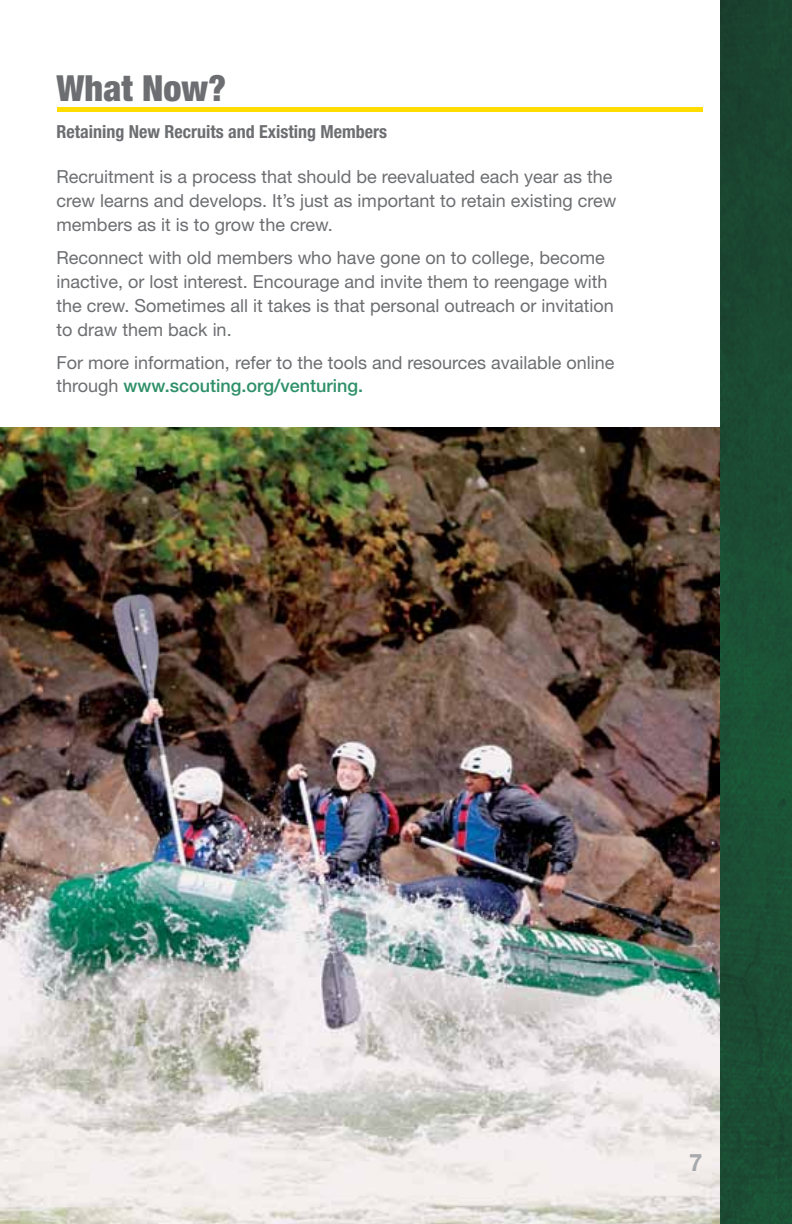
<style>
.page{position:relative;width:792px;height:1224px;background:#fff}
.page>*{position:absolute;margin:0;border:0;box-sizing:border-box;transform-origin:0 0}
.t1{font:900 condensed 36px "Helvetica Neue";color:#6d6e71}
.t2{font:700 24px "Helvetica Neue";color:#a7a9ac}
.t3{font:18px/24px "Helvetica Neue";color:#6d6e71}
.t4{font:700 condensed 18px "Helvetica Neue";color:#6d6e71}
.s1{font-weight:500;color:#2e9069}
</style>
<div class="page">
<img style="left:720px;top:0;width:72px;height:1224px">
<hr style="left:57px;top:107px;width:646px;height:4px;background:#fd0">
<img style="left:0;top:427px;width:720px;height:797px">
<img style="left:0;top:854px;width:1px;height:370px">
<h1 class="t1" style="left:57px;top:66px;width:171px">What Now?</h1>
<p class="t4" style="left:57px;top:121px;width:332px">Retaining New Recruits and Existing Members</p>
<p class="t3" style="left:57px;top:164px;width:561px">Recruitment is a process that should be reevaluated each year as the crew learns and develops. It’s just as important to retain existing crew members as it is to grow the crew.</p>
<p class="t3" style="left:57px;top:245px;width:559px">Reconnect with old members who have gone on to college, become inactive, or lost interest. Encourage and invite them to reengage with the crew. Sometimes all it takes is that personal outreach or invitation to draw them back in.</p>
<p class="t3" style="left:57px;top:350px;width:559px">For more information, refer to the tools and resources available online through <span class="s1">www.scouting.org/venturing.</span></p>
<h2 class="t2" style="left:689px;top:1147px;width:15px">7</h2>
</div>
